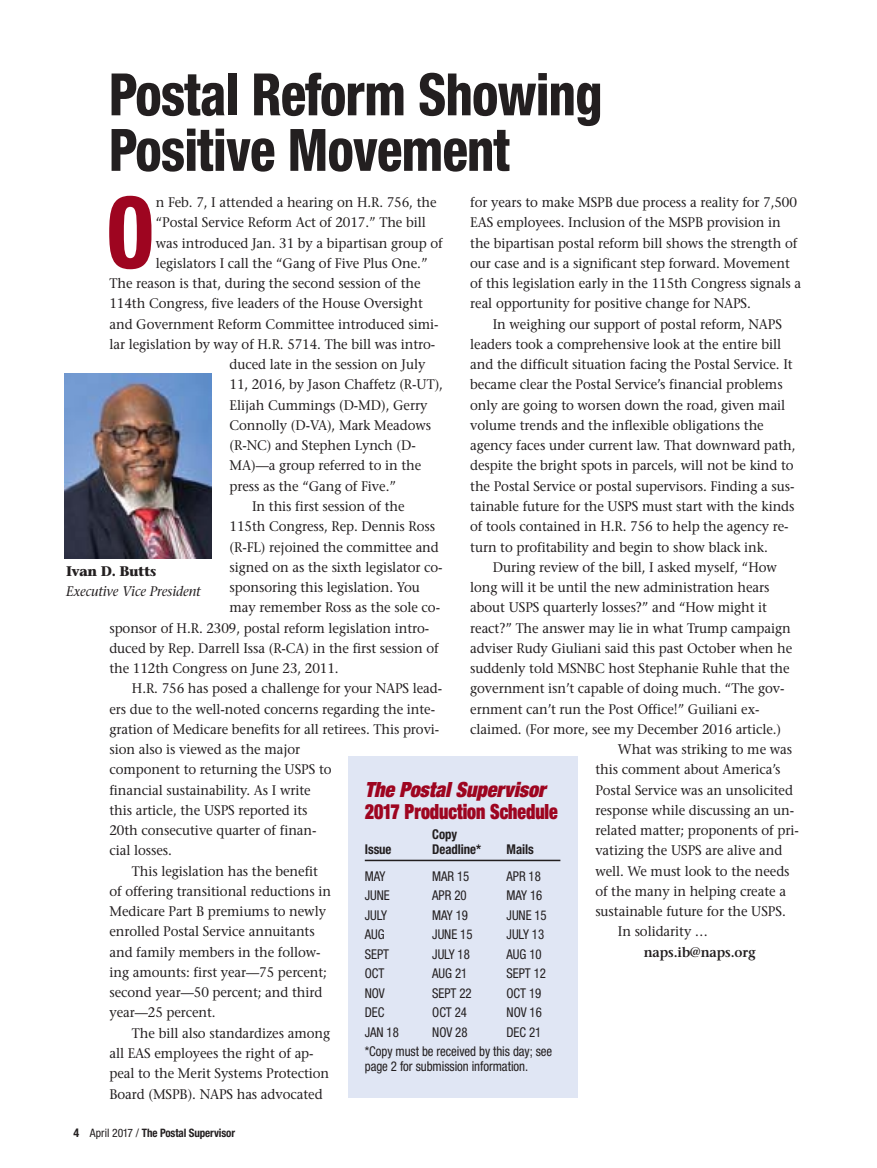
<style>
.page{position:relative;width:877px;height:1168px;background:#fff}
.page>*{position:absolute;margin:0;border:0;box-sizing:border-box;transform-origin:0 0}
.t1{font:800 condensed 99px "Helvetica Neue";color:#9e0520;scale:.85 1}
.t2{font:800 condensed 58.5px/55.5px "Helvetica Neue";letter-spacing:-.015em;color:#231f20;scale:.9 1}
.t3{font:900 expanded 21px "Helvetica Neue";color:#9e0520;scale:.85 1}
.t4{font:italic 900 expanded 21px "Helvetica Neue";color:#9e0520;scale:.95 1}
.t5{font:13.8px/20.2px "Stone Serif";letter-spacing:-.005em;color:#231f20;scale:.95 1}
.t6{font:italic 13.8px "Stone Serif";letter-spacing:-.005em;color:#231f20;scale:.95 1}
.t7{font:600 13.8px "Stone Serif";letter-spacing:-.005em;color:#231f20;scale:.95 1}
.t8{font:700 13.8px "Stone Serif";letter-spacing:-.025em;color:#231f20;scale:.95 1}
.t9{font:condensed 13.5px/19.5px "Helvetica Neue";letter-spacing:-.005em;color:#231f20;scale:.95 1}
.t10{font:700 condensed 13.5px "Helvetica Neue";letter-spacing:-.005em;color:#231f20;scale:.95 1}
.t11{font:700 condensed 11.7px "Helvetica Neue";letter-spacing:-.01em;color:#231f20;scale:.95 1}
.s1{font-size:12px}
.s2{font-weight:400}
</style>
<div class="page">
<img style="left:65px;top:374px;width:147px;height:184px">
<div style="left:348px;top:756px;width:229px;height:341px;background:#e0e6f4"></div>
<hr style="left:365px;top:859px;width:195px;height:2px;background:#231f20">
<h2 class="t2" style="left:109px;top:72px;width:550px">Postal Reform Showing<br>Positive Movement</h2>
<h1 class="t1" style="left:106px;top:197px;width:58px">O</h1>
<p class="t5" style="left:470px;top:194px;width:350px">for years to make MSPB due process a reality for 7,500<br>EAS employees. Inclusion of the MSPB provision in the bipartisan postal reform bill shows the strength of our case and is a significant step forward. Movement of this legislation early in the 115th Congress signals a real opportunity for positive change for NAPS.</p>
<p class="t5" style="left:470px;top:315px;width:344px;text-indent:23px">In weighing our support of postal reform, NAPS leaders took a comprehensive look at the entire bill and the difficult situation facing the Postal Service. It became clear the Postal Service’s financial problems only are going to worsen down the road, given mail volume trends and the inflexible obligations the agency faces under current law. That downward path, despite the bright spots in parcels, will not be kind to the Postal Service or postal supervisors. Finding a sus&shy;tainable future for the USPS must start with the kinds of tools contained in H.R. 756 to help the agency re&shy;turn to profitability and begin to show black ink.</p>
<p class="t5" style="left:493px;top:558px;width:301px">During review of the bill, I asked myself, “How</p>
<p class="t5" style="left:470px;top:578px;width:317px">long will it be until the new administration hears</p>
<p class="t5" style="left:470px;top:599px;width:314px">about USPS quarterly losses?” and “How might it</p>
<p class="t5" style="left:470px;top:619px;width:339px">react?” The answer may lie in what Trump campaign</p>
<p class="t5" style="left:470px;top:639px;width:341px">adviser Rudy Giuliani said this past October when he</p>
<p class="t5" style="left:470px;top:659px;width:338px">suddenly told MSNBC host Stephanie Ruhle that the</p>
<p class="t5" style="left:470px;top:680px;width:332px">government isn’t capable of doing much. “The gov-</p>
<p class="t5" style="left:470px;top:700px;width:306px">ernment can’t run the Post Office!” Guiliani ex-</p>
<p class="t5" style="left:470px;top:720px;width:329px">claimed. (For more, see my December 2016 article.)</p>
<p class="t5" style="left:618px;top:740px;width:185px">What was striking to me was</p>
<p class="t5" style="left:595px;top:761px;width:196px">this comment about America’s</p>
<p class="t5" style="left:595px;top:781px;width:210px">Postal Service was an unsolicited</p>
<p class="t5" style="left:595px;top:801px;width:211px">response while discussing an un-</p>
<p class="t5" style="left:595px;top:821px;width:216px">related matter; proponents of pri-</p>
<p class="t5" style="left:595px;top:842px;width:198px">vatizing the USPS are alive and</p>
<p class="t5" style="left:595px;top:862px;width:206px">well. We must look to the needs</p>
<p class="t5" style="left:595px;top:882px;width:202px">of the many in helping create a</p>
<p class="t5" style="left:595px;top:902px;width:202px">sustainable future for the USPS.</p>
<p class="t5" style="left:618px;top:923px;width:97px">In solidarity …</p>
<p class="t7" style="left:644px;top:946px;width:119px">naps.ib@naps.org</p>
<p class="t5" style="left:156px;top:194px;width:297px">n Feb. 7, I attended a hearing on H.R. 756, the</p>
<p class="t5" style="left:156px;top:214px;width:286px">“Postal Service Reform Act of 2017.” The bill</p>
<p class="t5" style="left:156px;top:234px;width:304px">was introduced Jan. 31 by a bipartisan group of</p>
<p class="t5" style="left:156px;top:254px;width:288px">legislators I call the “Gang of Five Plus One.”</p>
<p class="t5" style="left:109px;top:275px;width:329px">The reason is that, during the second session of the</p>
<p class="t5" style="left:109px;top:295px;width:332px">114th Congress, five leaders of the House Oversight</p>
<p class="t5" style="left:109px;top:315px;width:348px">and Government Reform Committee introduced simi-</p>
<p class="t5" style="left:109px;top:335px;width:345px">lar legislation by way of H.R. 5714. The bill was intro-</p>
<p class="t5" style="left:230px;top:356px;width:208px">duced late in the session on July</p>
<p class="t5" style="left:230px;top:376px;width:226px">11, 2016, by Jason Chaffetz (R-UT),</p>
<p class="t5" style="left:230px;top:396px;width:210px">Elijah Cummings (D-MD), Gerry</p>
<p class="t5" style="left:230px;top:416px;width:214px">Connolly (D-VA), Mark Meadows</p>
<p class="t5" style="left:230px;top:437px;width:198px">(R-NC) and Stephen Lynch (D-</p>
<p class="t5" style="left:230px;top:457px;width:203px">MA)—a group referred to in the</p>
<p class="t5" style="left:230px;top:477px;width:177px">press as the “Gang of Five.”</p>
<p class="t5" style="left:252px;top:497px;width:162px">In this first session of the</p>
<p class="t5" style="left:230px;top:518px;width:218px">115th Congress, Rep. Dennis Ross</p>
<p class="t5" style="left:230px;top:538px;width:222px">(R-FL) rejoined the committee and</p>
<p class="t5" style="left:230px;top:558px;width:226px">signed on as the sixth legislator co-</p>
<p class="t5" style="left:230px;top:578px;width:202px">sponsoring this legislation. You</p>
<p class="t5" style="left:230px;top:599px;width:223px">may remember Ross as the sole co-</p>
<p class="t5" style="left:109px;top:619px;width:338px">sponsor of H.R. 2309, postal reform legislation intro-</p>
<p class="t5" style="left:109px;top:639px;width:348px">duced by Rep. Darrell Issa (R-CA) in the first session of</p>
<p class="t5" style="left:109px;top:659px;width:243px">the 112th Congress on June 23, 2011.</p>
<p class="t5" style="left:132px;top:680px;width:328px">H.R. 756 has posed a challenge for your NAPS lead-</p>
<p class="t5" style="left:109px;top:700px;width:344px">ers due to the well-noted concerns regarding the inte-</p>
<p class="t5" style="left:109px;top:720px;width:349px">gration of Medicare benefits for all retirees. This provi-</p>
<p class="t5" style="left:109px;top:740px;width:202px">sion also is viewed as the major</p>
<p class="t5" style="left:109px;top:761px;width:235px">component to returning the USPS to</p>
<p class="t5" style="left:109px;top:781px;width:213px">financial sustainability. As I write</p>
<p class="t5" style="left:109px;top:801px;width:210px">this article, the USPS reported its</p>
<p class="t5" style="left:109px;top:821px;width:220px">20th consecutive quarter of finan-</p>
<p class="t5" style="left:109px;top:842px;width:67px">cial losses.</p>
<p class="t5" style="left:132px;top:862px;width:197px">This legislation has the benefit</p>
<p class="t5" style="left:109px;top:882px;width:235px">of offering transitional reductions in</p>
<p class="t5" style="left:109px;top:902px;width:229px">Medicare Part B premiums to newly</p>
<p class="t5" style="left:109px;top:923px;width:218px">enrolled Postal Service annuitants</p>
<p class="t5" style="left:109px;top:943px;width:224px">and family members in the follow-</p>
<p class="t5" style="left:109px;top:963px;width:231px">ing amounts: first year—75 percent;</p>
<p class="t5" style="left:109px;top:983px;width:226px">second year—50 percent; and third</p>
<p class="t5" style="left:109px;top:1004px;width:113px">year—25 percent.</p>
<p class="t5" style="left:132px;top:1024px;width:210px">The bill also standardizes among</p>
<p class="t5" style="left:109px;top:1044px;width:216px">all EAS employees the right of ap-</p>
<p class="t5" style="left:109px;top:1064px;width:233px">peal to the Merit Systems Protection</p>
<p class="t5" style="left:109px;top:1085px;width:226px">Board (MSPB). NAPS has advocated</p>
<p class="t8" style="left:66px;top:566px;width:97px">Ivan D. Butts</p>
<p class="t6" style="left:66px;top:586px;width:143px">Executive Vice President</p>
<h3 class="t4" style="left:365px;top:781px;width:192px">The Postal Supervisor</h3>
<h3 class="t3" style="left:365px;top:804px;width:229px">2017 Production Schedule</h3>
<p class="t10" style="left:432px;top:829px;width:28px">Copy</p>
<p class="t10" style="left:365px;top:844px;width:30px">Issue</p>
<p class="t10" style="left:432px;top:844px;width:53px">Deadline*</p>
<p class="t10" style="left:507px;top:844px;width:30px">Mails</p>
<p class="t9" style="left:365px;top:867px;width:23px">MAY</p>
<p class="t9" style="left:432px;top:867px;width:41px">MAR 15</p>
<p class="t9" style="left:507px;top:867px;width:38px">APR 18</p>
<p class="t9" style="left:365px;top:886px;width:28px">JUNE</p>
<p class="t9" style="left:432px;top:886px;width:38px">APR 20</p>
<p class="t9" style="left:507px;top:886px;width:39px">MAY 16</p>
<p class="t9" style="left:365px;top:906px;width:25px">JULY</p>
<p class="t9" style="left:432px;top:906px;width:39px">MAY 19</p>
<p class="t9" style="left:507px;top:906px;width:44px">JUNE 15</p>
<p class="t9" style="left:365px;top:925px;width:22px">AUG</p>
<p class="t9" style="left:432px;top:925px;width:44px">JUNE 15</p>
<p class="t9" style="left:507px;top:925px;width:41px">JULY 13</p>
<p class="t9" style="left:365px;top:945px;width:27px">SEPT</p>
<p class="t9" style="left:432px;top:945px;width:41px">JULY 18</p>
<p class="t9" style="left:507px;top:945px;width:38px">AUG 10</p>
<p class="t9" style="left:365px;top:964px;width:22px">OCT</p>
<p class="t9" style="left:432px;top:964px;width:38px">AUG 21</p>
<p class="t9" style="left:507px;top:964px;width:43px">SEPT 12</p>
<p class="t9" style="left:365px;top:984px;width:23px">NOV</p>
<p class="t9" style="left:432px;top:984px;width:43px">SEPT 22</p>
<p class="t9" style="left:507px;top:984px;width:38px">OCT 19</p>
<p class="t9" style="left:365px;top:1003px;width:22px">DEC</p>
<p class="t9" style="left:432px;top:1003px;width:38px">OCT 24</p>
<p class="t9" style="left:507px;top:1003px;width:39px">NOV 16</p>
<p class="t9" style="left:365px;top:1023px;width:37px">JAN 18</p>
<p class="t9" style="left:432px;top:1023px;width:39px">NOV 28</p>
<p class="t9" style="left:365px;top:1023px;width:199px;text-indent:142px">DEC 21 *Copy must be received by this day; see</p>
<p class="t9" style="left:365px;top:1057px;width:173px">page 2 for submission information.</p>
<p class="t11" style="left:74px;top:1128px;width:172px"><span class="s1">4</span> <span class="s2">April 2017 /</span> The Postal Supervisor</p>
</div>
